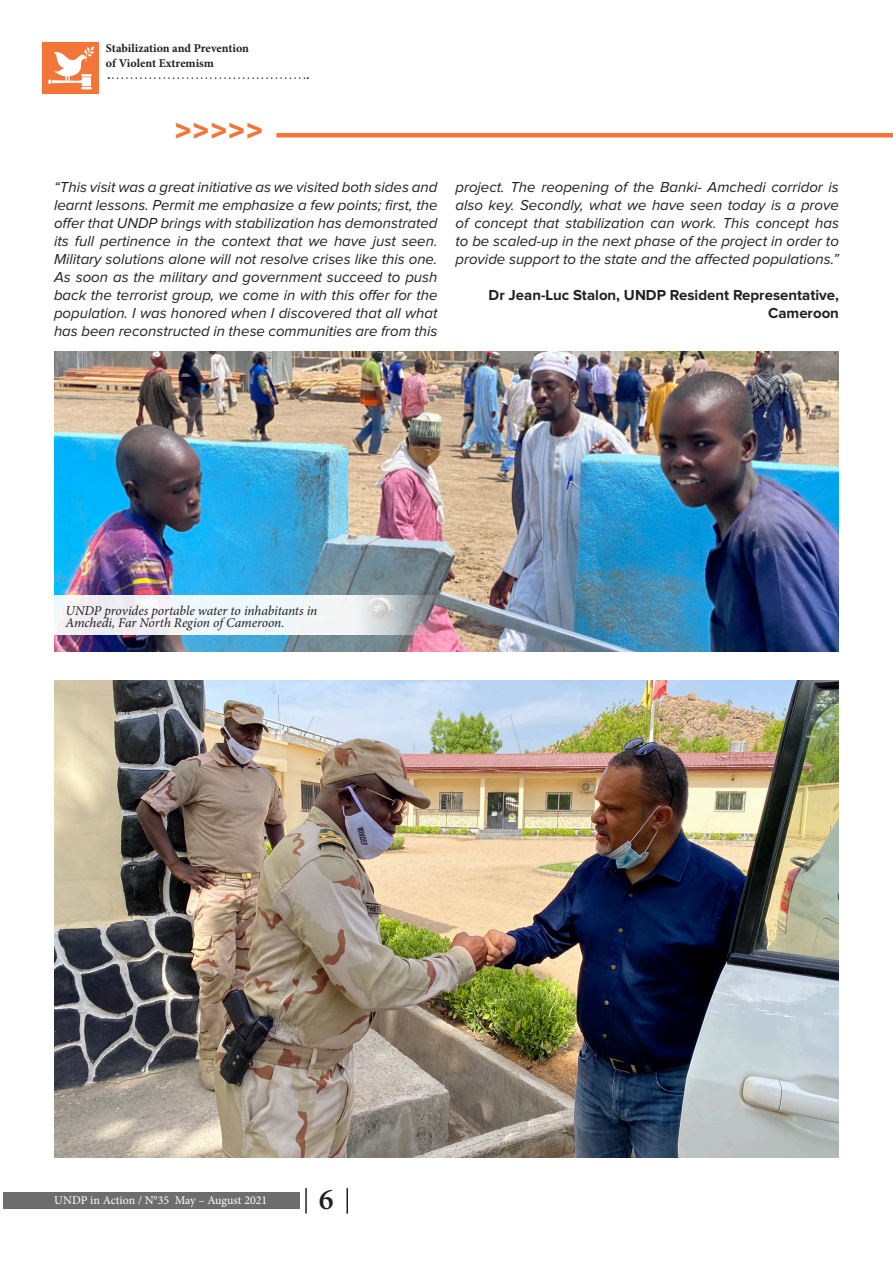
<style>
.page{position:relative;width:893px;height:1263px;background:#fff}
.page>*{position:absolute;margin:0;border:0;box-sizing:border-box;transform-origin:0 0}
.t1{font:800 30px "Metropolis";color:#f37537}
.t2{font:600 30px "Minion Pro";color:#231f20}
.t3{font:italic 15px/18px "Proxima Nova";color:#231f20;text-align:justify}
.t4{font:700 15px/18px "Proxima Nova";color:#231f20;text-align:right}
.t5{font:italic 13.5px/12px "Minion Pro";letter-spacing:-.01em;color:#231f20}
.t6{font:700 12px "Minion Pro";letter-spacing:-.005em;color:#231f20}
.t7{font:12px "Minion Pro";color:#fff}
</style>
<div class="page">
<div style="left:3px;top:1192px;width:296px;height:16px;background:#6c6d70"></div>
<hr style="left:305px;top:1188px;width:2px;height:25px;background:#231f20">
<hr style="left:346px;top:1188px;width:2px;height:26px;background:#231f20">
<div style="left:43px;top:43px;width:56px;height:51px;background:#f37537"></div>
<svg style="left:48px;top:47px;width:46px;height:42px"></svg>
<svg style="left:108px;top:77px;width:200px;height:2px"></svg>
<hr style="left:276px;top:133px;width:617px;height:4px;background:#f37537">
<img style="left:54px;top:351px;width:785px;height:301px">
<svg style="left:54px;top:595px;width:383px;height:39px"></svg>
<img style="left:54px;top:680px;width:785px;height:478px">
<p class="t6" style="left:106px;top:40px;width:145px">Stabilization and Prevention</p>
<p class="t6" style="left:106px;top:55px;width:109px">of Violent Extremism</p>
<p class="t1" style="left:174px;top:112px;width:91px">&gt;&gt;&gt;&gt;&gt;</p>
<p class="t3" style="left:54px;top:179px;width:385px">“This visit was a great initiative as we visited both sides and learnt lessons. Permit me emphasize a few points; first, the offer that UNDP brings with stabilization has demonstrated its full pertinence in the context that we have just seen.<br>Military solutions alone will not resolve crises like this one.<br>As soon as the military and government succeed to push back the terrorist group, we come in with this offer for the population. I was honored when I discovered that all what has been reconstructed in these communities are from this</p>
<p class="t3" style="left:455px;top:179px;width:385px">project. The reopening of the Banki- Amchedi corridor is also key. Secondly, what we have seen today is a prove of concept that stabilization can work. This concept has to be scaled-up in the next phase of the project in order to provide support to the state and the affected populations.”</p>
<p class="t4" style="left:489px;top:286px;width:352px">Dr Jean-Luc Stalon, UNDP Resident Representative,<br>Cameroon</p>
<p class="t5" style="left:65px;top:604px;width:253px">UNDP provides portable water to inhabitants in<br>Amchedi, Far North Region of Cameroon.</p>
<p class="t7" style="left:54px;top:1192px;width:215px">UNDP in Action / N°35 May – August 2021</p>
<p class="t2" style="left:319px;top:1179px;width:16px">6</p>
</div>
